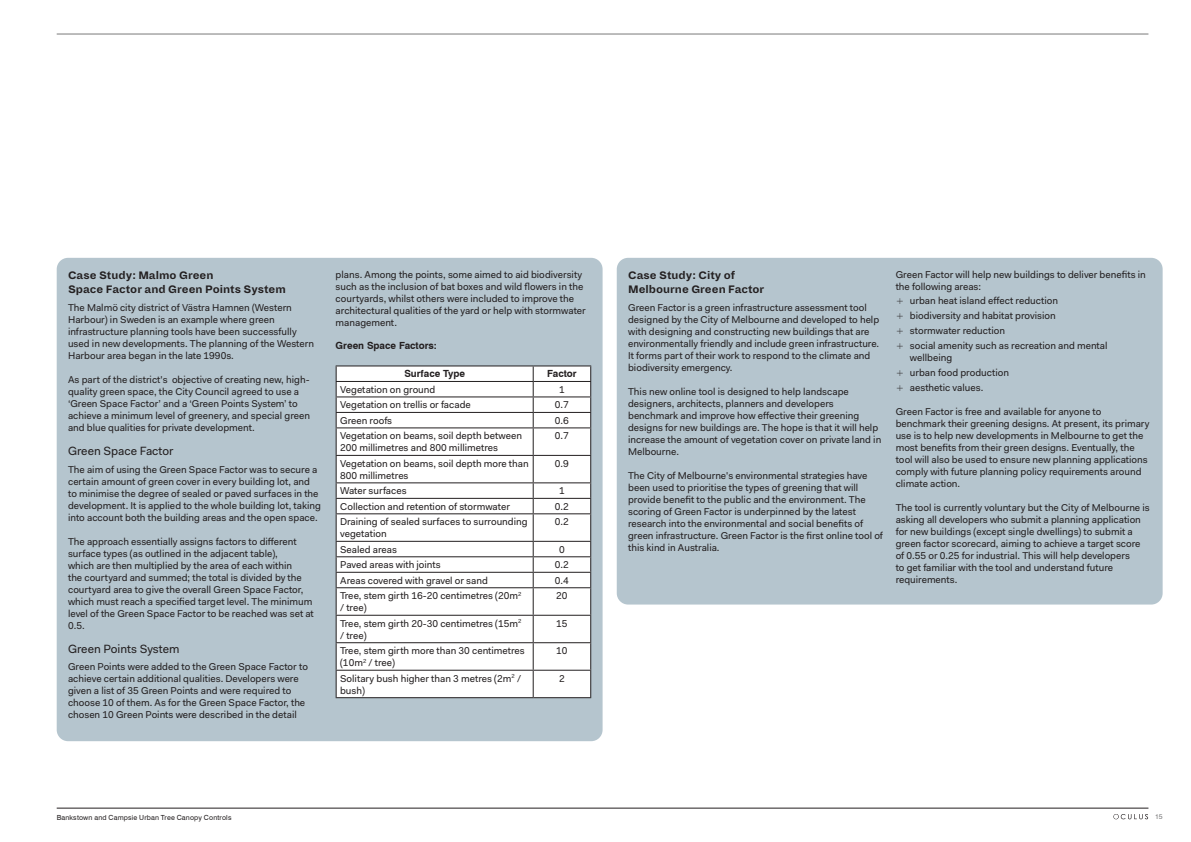
<style>
.page{position:relative;width:1191px;height:842px;background:#fff}
.page>*{position:absolute;margin:0;border:0;box-sizing:border-box;transform-origin:0 0}
.t1{font:700 12px/14.4px "Dia";color:#231f20}
.t2{font:12px "Fakt Pro";color:#231f20}
.t3{font:10px/12px "Fakt Pro";color:#231f20}
.t4{font:700 9.9px "Swiss 721 BT";color:#231f20}
.t5{font:7px "Swiss 721 BT";letter-spacing:.02em;color:#231f20}
.t6{font:7px "Swiss 721 BT";color:#79797a}
.s1{font-family:"Swiss 721 BT";font-weight:300}
</style>
<div class="page">
<svg style="left:1113px;top:814px;width:35px;height:5px"></svg>
<hr style="left:57px;top:34px;width:1091px;height:1px;background:#79797a">
<hr style="left:57px;top:808px;width:1091px;height:1px;background:#231f20">
<div style="left:57px;top:258px;width:545px;height:483px;background:#b5c5ce;border-radius:11px"></div>
<div style="left:337px;top:366px;width:253px;height:331px;background:#fff"></div>
<hr style="left:336px;top:365px;width:197px;height:1px;background:#231f20">
<hr style="left:533px;top:365px;width:58px;height:1px;background:#231f20">
<hr style="left:336px;top:381px;width:197px;height:1px;background:#231f20">
<hr style="left:533px;top:381px;width:58px;height:1px;background:#231f20">
<hr style="left:336px;top:396px;width:197px;height:1px;background:#231f20">
<hr style="left:533px;top:396px;width:58px;height:1px;background:#231f20">
<hr style="left:336px;top:412px;width:197px;height:1px;background:#231f20">
<hr style="left:533px;top:412px;width:58px;height:1px;background:#231f20">
<hr style="left:336px;top:427px;width:197px;height:1px;background:#231f20">
<hr style="left:533px;top:427px;width:58px;height:1px;background:#231f20">
<hr style="left:336px;top:455px;width:197px;height:1px;background:#231f20">
<hr style="left:533px;top:455px;width:58px;height:1px;background:#231f20">
<hr style="left:336px;top:482px;width:197px;height:1px;background:#231f20">
<hr style="left:533px;top:482px;width:58px;height:1px;background:#231f20">
<hr style="left:336px;top:498px;width:197px;height:1px;background:#231f20">
<hr style="left:533px;top:498px;width:58px;height:1px;background:#231f20">
<hr style="left:336px;top:513px;width:197px;height:1px;background:#231f20">
<hr style="left:533px;top:513px;width:58px;height:1px;background:#231f20">
<hr style="left:336px;top:541px;width:197px;height:1px;background:#231f20">
<hr style="left:533px;top:541px;width:58px;height:1px;background:#231f20">
<hr style="left:336px;top:556px;width:197px;height:1px;background:#231f20">
<hr style="left:533px;top:556px;width:58px;height:1px;background:#231f20">
<hr style="left:336px;top:572px;width:197px;height:1px;background:#231f20">
<hr style="left:533px;top:572px;width:58px;height:1px;background:#231f20">
<hr style="left:336px;top:587px;width:197px;height:1px;background:#231f20">
<hr style="left:533px;top:587px;width:58px;height:1px;background:#231f20">
<hr style="left:336px;top:615px;width:197px;height:1px;background:#231f20">
<hr style="left:533px;top:615px;width:58px;height:1px;background:#231f20">
<hr style="left:336px;top:642px;width:197px;height:1px;background:#231f20">
<hr style="left:533px;top:642px;width:58px;height:1px;background:#231f20">
<hr style="left:336px;top:670px;width:197px;height:1px;background:#231f20">
<svg style="left:336px;top:366px;width:1px;height:331px"></svg>
<hr style="left:533px;top:670px;width:58px;height:1px;background:#231f20">
<svg style="left:533px;top:366px;width:1px;height:331px"></svg>
<svg style="left:590px;top:366px;width:1px;height:331px"></svg>
<hr style="left:336px;top:697px;width:197px;height:1px;background:#231f20">
<hr style="left:533px;top:697px;width:58px;height:1px;background:#231f20">
<div style="left:617px;top:258px;width:545px;height:346px;background:#b5c5ce;border-radius:11px"></div>
<p class="t1" style="left:68px;top:268px;width:219px">Case Study: Malmo Green<br>Space Factor and Green Points System</p>
<p class="t3" style="left:68px;top:301px;width:247px">The Malmö city district of Västra Hamnen (Western Harbour) in Sweden is an example where green infrastructure planning tools have been successfully used in new developments. The planning of the Western Harbour area began in the late 1990s.</p>
<p class="t3" style="left:68px;top:373px;width:243px">As part of the district's objective of creating new, high&shy;quality green space, the City Council agreed to use a ‘Green Space Factor’ and a ‘Green Points System’ to achieve a minimum level of greenery, and special green and blue qualities for private development.</p>
<p class="t2" style="left:68px;top:443px;width:107px">Green Space Factor</p>
<p class="t3" style="left:68px;top:463px;width:254px">The aim of using the Green Space Factor was to secure a certain amount of green cover in every building lot, and to minimise the degree of sealed or paved surfaces in the development. It is applied to the whole building lot, taking into account both the building areas and the open space.</p>
<p class="t3" style="left:68px;top:535px;width:247px">The approach essentially assigns factors to different surface types (as outlined in the adjacent table),<br>which are then multiplied by the area of each within<br>the courtyard and summed; the total is divided by the courtyard area to give the overall Green Space Factor, which must reach a specified target level. The minimum level of the Green Space Factor to be reached was set at 0.5.</p>
<p class="t2" style="left:68px;top:640px;width:113px">Green Points System</p>
<p class="t3" style="left:68px;top:661px;width:241px">Green Points were added to the Green Space Factor to achieve certain additional qualities. Developers were given a list of 35 Green Points and were required to choose 10 of them. As for the Green Space Factor, the chosen 10 Green Points were described in the detail</p>
<p class="t3" style="left:336px;top:268px;width:252px">plans. Among the points, some aimed to aid biodiversity such as the inclusion of bat boxes and wild flowers in the courtyards, whilst others were included to improve the architectural qualities of the yard or help with stormwater management.</p>
<p class="t4" style="left:336px;top:340px;width:103px">Green Space Factors:</p>
<p class="t4" style="left:404px;top:368px;width:62px">Surface Type</p>
<p class="t4" style="left:547px;top:368px;width:31px">Factor</p>
<p class="t3" style="left:340px;top:383px;width:97px">Vegetation on ground</p>
<p class="t3" style="left:559px;top:383px;width:7px">1</p>
<p class="t3" style="left:340px;top:399px;width:132px">Vegetation on trellis or facade</p>
<p class="t3" style="left:555px;top:399px;width:15px">0.7</p>
<p class="t3" style="left:340px;top:414px;width:54px">Green roofs</p>
<p class="t3" style="left:555px;top:414px;width:15px">0.6</p>
<p class="t3" style="left:340px;top:430px;width:183px">Vegetation on beams, soil depth between<br>200 millimetres and 800 millimetres</p>
<p class="t3" style="left:555px;top:430px;width:15px">0.7</p>
<p class="t3" style="left:340px;top:457px;width:190px">Vegetation on beams, soil depth more than<br>800 millimetres</p>
<p class="t3" style="left:555px;top:457px;width:15px">0.9</p>
<p class="t3" style="left:340px;top:485px;width:68px">Water surfaces</p>
<p class="t3" style="left:559px;top:485px;width:7px">1</p>
<p class="t3" style="left:340px;top:500px;width:171px">Collection and retention of stormwater</p>
<p class="t3" style="left:555px;top:500px;width:15px">0.2</p>
<p class="t3" style="left:340px;top:516px;width:189px">Draining of sealed surfaces to surrounding vegetation</p>
<p class="t3" style="left:555px;top:516px;width:15px">0.2</p>
<p class="t3" style="left:340px;top:543px;width:58px">Sealed areas</p>
<p class="t3" style="left:559px;top:543px;width:7px">0</p>
<p class="t3" style="left:340px;top:559px;width:102px">Paved areas with joints</p>
<p class="t3" style="left:555px;top:559px;width:15px">0.2</p>
<p class="t3" style="left:340px;top:574px;width:149px">Areas covered with gravel or sand</p>
<p class="t3" style="left:555px;top:574px;width:15px">0.4</p>
<p class="t3" style="left:340px;top:590px;width:183px">Tree, stem girth 16-20 centimetres (20m<sup>2 </sup>/ tree)</p>
<p class="t3" style="left:556px;top:590px;width:13px">20</p>
<p class="t3" style="left:340px;top:617px;width:183px">Tree, stem girth 20-30 centimetres (15m<sup>2 </sup>/ tree)</p>
<p class="t3" style="left:556px;top:617px;width:13px">15</p>
<p class="t3" style="left:340px;top:645px;width:186px">Tree, stem girth more than 30 centimetres (10m<sup>2</sup> / tree)</p>
<p class="t3" style="left:556px;top:645px;width:13px">10</p>
<p class="t3" style="left:340px;top:672px;width:182px">Solitary bush higher than 3 metres (2m<sup>2</sup> / bush)</p>
<p class="t3" style="left:559px;top:672px;width:7px">2</p>
<p class="t1" style="left:628px;top:268px;width:138px">Case Study: City of<br>Melbourne Green Factor</p>
<p class="t3" style="left:628px;top:301px;width:253px">Green Factor is a green infrastructure assessment tool designed by the City of Melbourne and developed to help with designing and constructing new buildings that are environmentally friendly and include green infrastructure.<br>It forms part of their work to respond to the climate and biodiversity emergency.</p>
<p class="t3" style="left:628px;top:385px;width:255px">This new online tool is designed to help landscape designers, architects, planners and developers benchmark and improve how effective their greening designs for new buildings are. The hope is that it will help increase the amount of vegetation cover on private land in Melbourne.</p>
<p class="t3" style="left:628px;top:469px;width:256px">The City of Melbourne's environmental strategies have been used to prioritise the types of greening that will provide benefit to the public and the environment. The scoring of Green Factor is underpinned by the latest research into the environmental and social benefits of green infrastructure. Green Factor is the first online tool of this kind in Australia.</p>
<p class="t3" style="left:895px;top:268px;width:252px">Green Factor will help new buildings to deliver benefits in the following areas:</p>
<p class="t3" style="left:895px;top:294px;width:213px;line-height:14.8px"><span class="s1">+</span> urban heat island effect reduction<br><span class="s1">+</span> biodiversity and habitat provision<br><span class="s1">+</span> stormwater reduction<br><span class="s1">+</span> social amenity such as recreation and mental</p>
<p class="t3" style="left:895px;top:350px;width:115px;line-height:14.8px;text-indent:14px">wellbeing<br><span class="s1">+</span> urban food production <span class="s1">+</span> aesthetic values.</p>
<p class="t3" style="left:895px;top:405px;width:255px">Green Factor is free and available for anyone to benchmark their greening designs. At present, its primary use is to help new developments in Melbourne to get the most benefits from their green designs. Eventually, the tool will also be used to ensure new planning applications comply with future planning policy requirements around climate action.</p>
<p class="t3" style="left:895px;top:501px;width:255px">The tool is currently voluntary but the City of Melbourne is asking all developers who submit a planning application for new buildings (except single dwellings) to submit a green factor scorecard, aiming to achieve a target score of 0.55 or 0.25 for industrial. This will help developers<br>to get familiar with the tool and understand future requirements.</p>
<p class="t5" style="left:57px;top:813px;width:176px">Bankstown and Campsie Urban Tree Canopy Controls</p>
<p class="t6" style="left:1155px;top:812px;width:9px">15</p>
</div>
